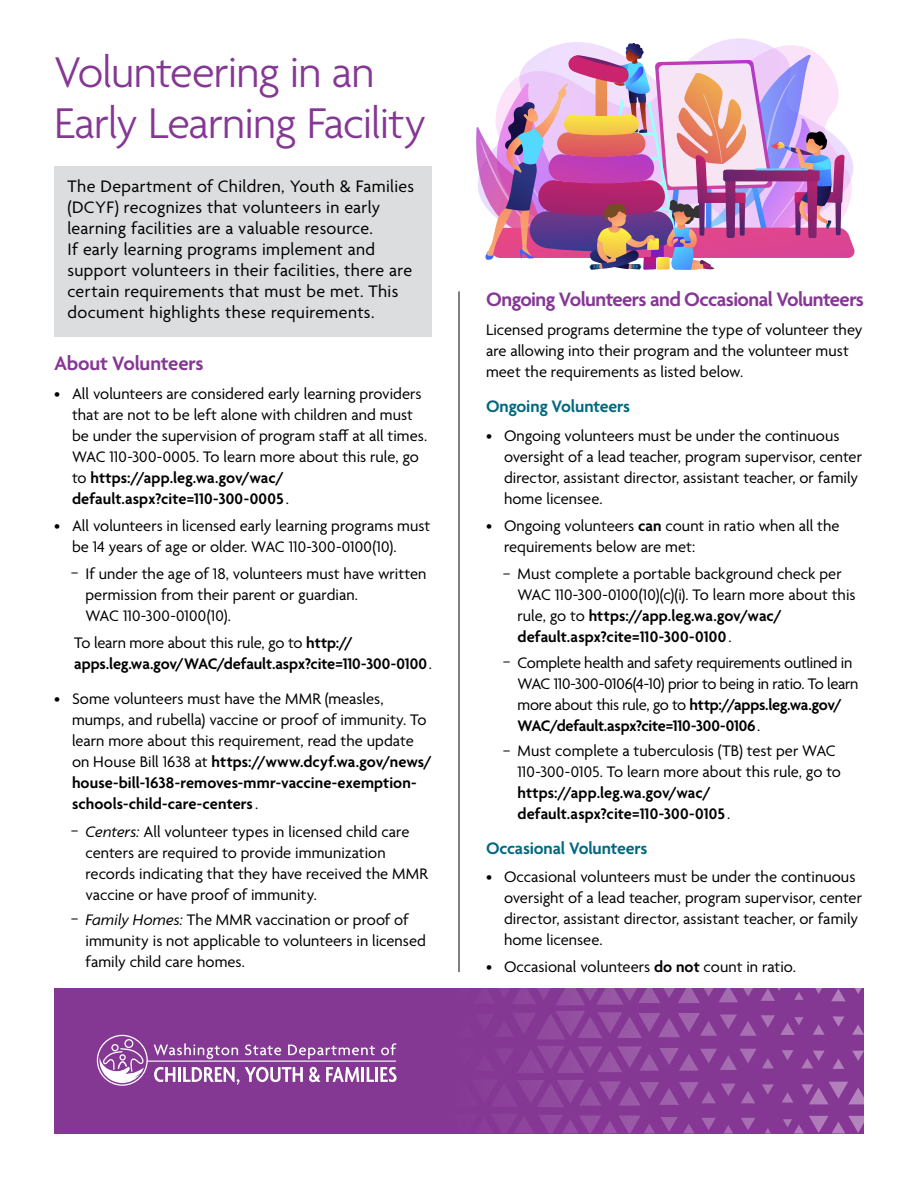
<style>
.page{position:relative;width:918px;height:1188px;background:#fff}
.page>*{position:absolute;margin:0;border:0;box-sizing:border-box;transform-origin:0 0}
.t1{font:300 46.5px/51px "Agenda";letter-spacing:-.02em;color:#853794}
.t2{font:600 21px "Agenda";letter-spacing:-.03em;color:#853794}
.t3{font:600 21px "Agenda";letter-spacing:-.01em;color:#853794}
.t4{font:18px/21px "Agenda";letter-spacing:.02em;color:#000}
.t5{font:600 18px "Agenda";letter-spacing:-.01em;color:#00687f}
.t6{font:16.5px/21px "Agenda";color:#000}
.t7{font:600 16.5px/21px "Agenda";color:#000}
.s1{font-weight:600}
.s2{font-size:14.4px}
.s3{font-weight:400}
.s4{font-style:italic}
</style>
<div class="page">
<div style="left:54px;top:988px;width:810px;height:145px;background:#853794"></div>
<svg style="left:661px;top:1117px;width:33px;height:16px"></svg>
<svg style="left:782px;top:1092px;width:12px;height:11px"></svg>
<svg style="left:782px;top:1050px;width:12px;height:10px"></svg>
<svg style="left:762px;top:1084px;width:12px;height:11px"></svg>
<svg style="left:765px;top:1128px;width:6px;height:5px"></svg>
<svg style="left:741px;top:1118px;width:14px;height:12px"></svg>
<svg style="left:724px;top:1125px;width:9px;height:8px"></svg>
<svg style="left:701px;top:1118px;width:15px;height:12px"></svg>
<svg style="left:507px;top:1046px;width:267px;height:27px"></svg>
<svg style="left:507px;top:988px;width:246px;height:17px"></svg>
<svg style="left:507px;top:1114px;width:148px;height:19px"></svg>
<svg style="left:507px;top:1080px;width:248px;height:27px"></svg>
<svg style="left:783px;top:1116px;width:81px;height:17px"></svg>
<svg style="left:801px;top:1082px;width:63px;height:22px"></svg>
<svg style="left:802px;top:1051px;width:22px;height:17px"></svg>
<svg style="left:852px;top:1024px;width:12px;height:11px"></svg>
<svg style="left:832px;top:1059px;width:12px;height:10px"></svg>
<svg style="left:832px;top:1016px;width:12px;height:11px"></svg>
<svg style="left:852px;top:1051px;width:12px;height:10px"></svg>
<svg style="left:813px;top:1024px;width:12px;height:11px"></svg>
<svg style="left:794px;top:992px;width:10px;height:8px"></svg>
<svg style="left:761px;top:988px;width:20px;height:13px"></svg>
<svg style="left:507px;top:1011px;width:297px;height:29px"></svg>
<svg style="left:815px;top:988px;width:7px;height:6px"></svg>
<svg style="left:831px;top:989px;width:15px;height:12px"></svg>
<svg style="left:855px;top:988px;width:7px;height:6px"></svg>
<svg style="left:154px;top:1067px;width:21px;height:15px"></svg>
<hr style="left:178px;top:1067px;width:3px;height:15px;background:#fff">
<svg style="left:183px;top:1067px;width:120px;height:18px"></svg>
<svg style="left:309px;top:1067px;width:50px;height:15px"></svg>
<hr style="left:361px;top:1067px;width:3px;height:15px;background:#fff">
<svg style="left:367px;top:1067px;width:7px;height:15px"></svg>
<hr style="left:375px;top:1067px;width:3px;height:15px;background:#fff">
<svg style="left:380px;top:1067px;width:17px;height:15px"></svg>
<hr style="left:147px;top:1061px;width:249px;height:1px;background:#fff">
<svg style="left:154px;top:1043px;width:84px;height:16px"></svg>
<svg style="left:245px;top:1044px;width:36px;height:11px"></svg>
<svg style="left:288px;top:1045px;width:87px;height:14px"></svg>
<svg style="left:381px;top:1043px;width:15px;height:12px"></svg>
<div style="left:97px;top:1035px;width:51px;height:51px;border:1px solid #fff;border-radius:50%"></div>
<div style="left:124px;top:1039px;width:9px;height:9px;border:1px solid #fff;border-radius:50%"></div>
<div style="left:111px;top:1044px;width:8px;height:7px;border:1px solid #fff;border-radius:50%"></div>
<svg style="left:100px;top:1047px;width:46px;height:36px"></svg>
<svg style="left:476px;top:43px;width:379px;height:227px;background:#cb99be"></svg>
<div style="left:54px;top:166px;width:378px;height:171px;background:#dcddde"></div>
<hr style="left:459px;top:291px;width:1px;height:681px;background:#000">
<h1 class="t1" style="left:54px;top:50px;width:374px">Volunteering in an<br>Early Learning Facility</h1>
<p class="t4" style="left:68px;top:177px;width:348px">The Department of Children, Youth &amp; Families (DCYF) recognizes that volunteers in early learning facilities are a valuable resource.<br>If early learning programs implement and support volunteers in their facilities, there are certain requirements that must be met. This document highlights these requirements.</p>
<p class="t3" style="left:54px;top:352px;width:151px">About Volunteers</p>
<p class="t6" style="left:72px;top:384px;width:357px;text-indent:-18px">• All volunteers are considered early learning providers that are not to be left alone with children and must be under the supervision of program staff at all times.<br>WAC 110-300-0005. To learn more about this rule, go to <span class="s1">https://app.leg.wa.gov/wac/ default.aspx?cite=110-300-0005</span> .</p>
<p class="t6" style="left:72px;top:516px;width:360px;text-indent:-18px">• All volunteers in licensed early learning programs must be 14 years of age or older. WAC 110-300-0100(10).</p>
<p class="t6" style="left:86px;top:565px;width:343px;text-indent:-15px"><span class="s2">-</span> If under the age of 18, volunteers must have written permission from their parent or guardian.<br>WAC 110-300-0100(10).</p>
<p class="t7" style="left:74px;top:634px;width:359px"><span class="s3">To learn more about this rule, go to</span> http:// apps.leg.wa.gov/WAC/default.aspx?cite=110-300-0100<span class="s3">.</span></p>
<p class="t6" style="left:72px;top:689px;width:362px;text-indent:-18px">• Some volunteers must have the MMR (measles, mumps, and rubella) vaccine or proof of immunity. To learn more about this requirement, read the update on House Bill 1638 at <span class="s1">https://www.dcyf.wa.gov/news/ house-bill-1638-removes-mmr-vaccine-exemption&shy;schools-child-care-centers</span>.</p>
<p class="t6" style="left:86px;top:822px;width:344px;text-indent:-15px"><span class="s2">-</span> <span class="s4">Centers:</span> All volunteer types in licensed child care centers are required to provide immunization records indicating that they have received the MMR vaccine or have proof of immunity.</p>
<p class="t6" style="left:86px;top:910px;width:342px;text-indent:-15px"><span class="s2">-</span> <span class="s4">Family Homes:</span> The MMR vaccination or proof of immunity is not applicable to volunteers in licensed family child care homes.</p>
<p class="t2" style="left:486px;top:288px;width:380px">Ongoing Volunteers and Occasional Volunteers</p>
<p class="t6" style="left:486px;top:320px;width:378px">Licensed programs determine the type of volunteer they are allowing into their program and the volunteer must meet the requirements as listed below.</p>
<p class="t5" style="left:486px;top:397px;width:146px">Ongoing Volunteers</p>
<p class="t6" style="left:504px;top:426px;width:360px;text-indent:-18px">• Ongoing volunteers must be under the continuous oversight of a lead teacher, program supervisor, center director, assistant director, assistant teacher, or family home licensee.</p>
<p class="t6" style="left:504px;top:516px;width:337px;text-indent:-18px">• Ongoing volunteers <span class="s1">can</span> count in ratio when all the requirements below are met:</p>
<p class="t6" style="left:518px;top:565px;width:340px;text-indent:-15px"><span class="s2">-</span> Must complete a portable background check per WAC 110-300-0100(10)(c)(i). To learn more about this rule, go to <span class="s1">https://app.leg.wa.gov/wac/ default.aspx?cite=110-300-0100</span>.</p>
<p class="t6" style="left:518px;top:653px;width:342px;text-indent:-15px"><span class="s2">-</span> Complete health and safety requirements outlined in WAC 110-300-0106(4-10) prior to being in ratio. To learn more about this rule, go to <span class="s1">http://apps.leg.wa.gov/ WAC/default.aspx?cite=110-300-0106</span>.</p>
<p class="t6" style="left:518px;top:742px;width:325px;text-indent:-15px"><span class="s2">-</span> Must complete a tuberculosis (TB) test per WAC<br>110-300-0105. To learn more about this rule, go to</p>
<p class="t7" style="left:518px;top:784px;width:214px">https://app.leg.wa.gov/wac/ default.aspx?cite=110-300-0105 <span class="s3">.</span></p>
<p class="t5" style="left:486px;top:838px;width:163px">Occasional Volunteers</p>
<p class="t6" style="left:504px;top:868px;width:360px;text-indent:-18px">• Occasional volunteers must be under the continuous oversight of a lead teacher, program supervisor, center director, assistant director, assistant teacher, or family home licensee.</p>
<p class="t6" style="left:486px;top:958px;width:311px">• Occasional volunteers <span class="s1">do not</span> count in ratio.</p>
</div>
